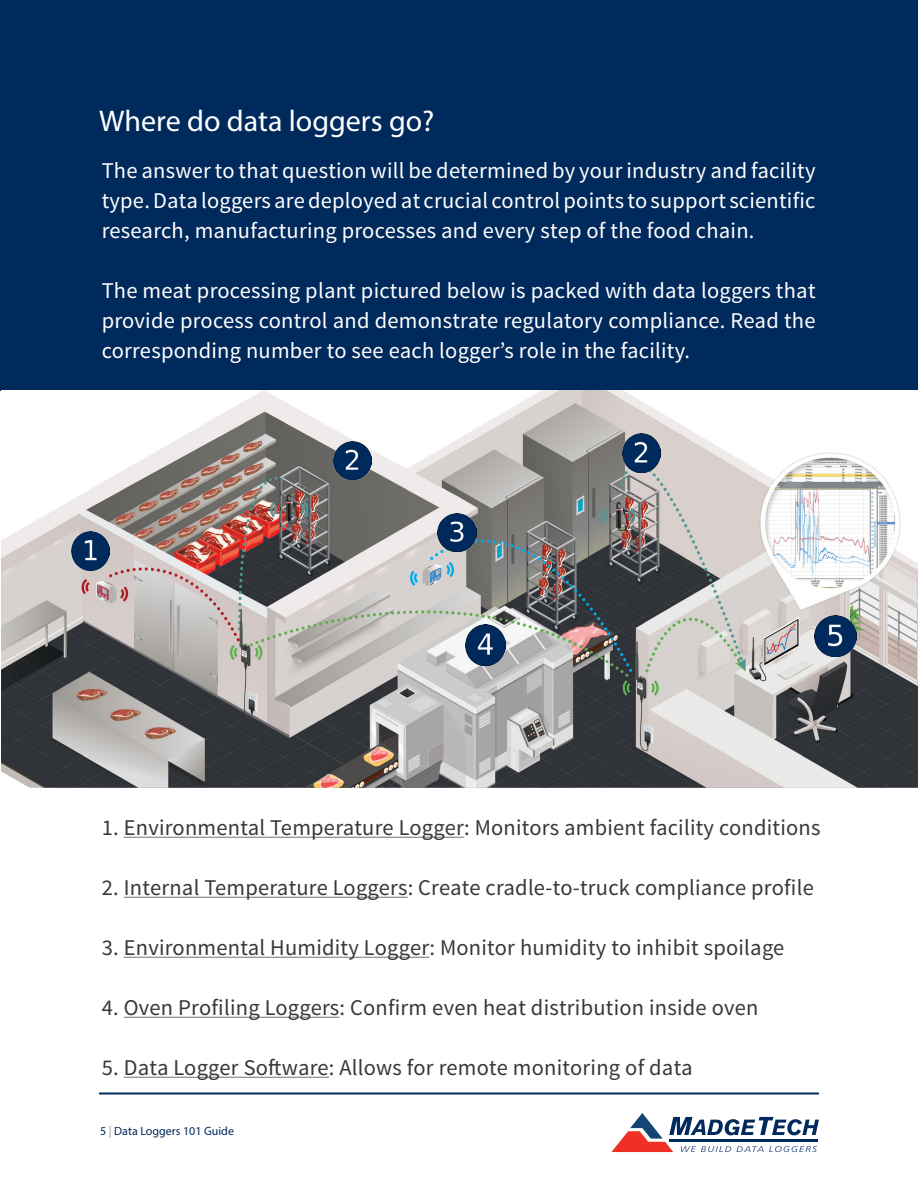
<style>
.page{position:relative;width:918px;height:1188px;background:#fff}
.page>*{position:absolute;margin:0;border:0;box-sizing:border-box;transform-origin:0 0}
.t1{font:30px "Myriad Pro";color:#fff}
.t2{font:22.5px/30px "Source Sans Pro";letter-spacing:.01em;color:#fff;text-align:justify}
.t3{font:22.5px "Source Sans Pro";letter-spacing:.01em;color:#383839}
.t4{font:12px "Myriad Pro";color:#00295c}
.s1{color:#939598}
</style>
<div class="page">
<svg style="left:611px;top:1113px;width:208px;height:39px"></svg>
<hr style="left:669px;top:1139px;width:149px;height:3px;background:#00295c">
<hr style="left:99px;top:1093px;width:720px;height:1px;background:#00295c">
<div style="left:0;top:0;width:918px;height:391px;background:#00295c"></div>
<img style="left:1px;top:391px;width:917px;height:396px">
<img style="left:71px;top:532px;width:39px;height:38px">
<img style="left:333px;top:441px;width:39px;height:39px">
<img style="left:438px;top:513px;width:38px;height:39px">
<img style="left:465px;top:625px;width:41px;height:40px">
<img style="left:815px;top:616px;width:41px;height:40px">
<hr style="left:124px;top:837px;width:340px;height:1px;background:#808285">
<hr style="left:124px;top:897px;width:284px;height:1px;background:#808285">
<hr style="left:124px;top:957px;width:305px;height:1px;background:#808285">
<hr style="left:124px;top:1017px;width:216px;height:1px;background:#808285">
<hr style="left:124px;top:1077px;width:205px;height:1px;background:#808285">
<img style="left:622px;top:434px;width:39px;height:38px">
<p class="t1" style="left:99px;top:103px;width:337px">Where do data loggers go?</p>
<p class="t2" style="left:102px;top:156px;width:715px">The answer to that question will be determined by your industry and facility type. Data loggers are deployed at crucial control points to support scientific research, manufacturing processes and every step of the food chain.</p>
<p class="t2" style="left:102px;top:276px;width:715px">The meat processing plant pictured below is packed with data loggers that provide process control and demonstrate regulatory compliance. Read the corresponding number to see each logger’s role in the facility.</p>
<p class="t3" style="left:102px;top:814px;width:720px">1. Environmental Temperature Logger: Monitors ambient facility conditions</p>
<p class="t3" style="left:102px;top:874px;width:714px">2. Internal Temperature Loggers: Create cradle-to-truck compliance profile</p>
<p class="t3" style="left:102px;top:934px;width:684px">3. Environmental Humidity Logger: Monitor humidity to inhibit spoilage</p>
<p class="t3" style="left:102px;top:994px;width:658px">4. Oven Profiling Loggers: Confirm even heat distribution inside oven</p>
<p class="t3" style="left:102px;top:1054px;width:592px">5. Data Logger Software: Allows for remote monitoring of data</p>
<p class="t4" style="left:100px;top:1123px;width:135px">5 <span class="s1">|</span> Data Loggers 101 Guide</p>
</div>
